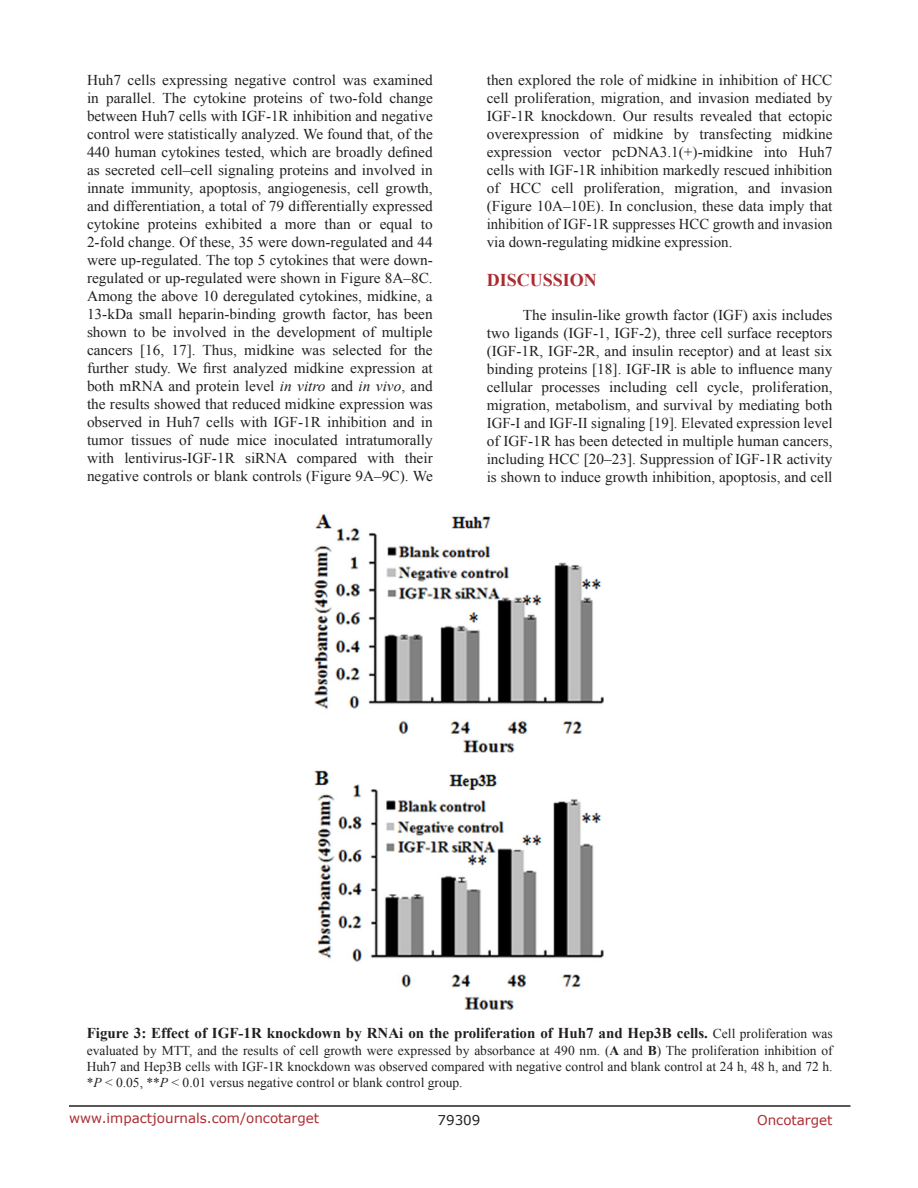
<style>
.page{position:relative;width:918px;height:1188px;background:#fff}
.page>*{position:absolute;margin:0;border:0;box-sizing:border-box;transform-origin:0 0}
.Heading{font:700 18px "Times New Roman";color:#ac2b31}
.BodyText{font:15px/18px "Times New Roman";color:#231f20;text-align:justify}
.FigureText{font:700 15px "Times New Roman";color:#231f20}
.FigureText-2{font:13.5px/16.2px "Times New Roman";color:#231f20;text-align:justify}
.t1{font:13.5px "Verdana";color:#ac2b31}
.t2{font:13.5px "Verdana";color:#231f20}
.s1{font-style:italic}
.s2{font-weight:400;font-size:13.5px}
.s3{font-weight:700}
</style>
<div class="page">
<hr style="left:69px;top:1105px;width:781px;height:2px;background:#231f20">
<img style="left:314px;top:515px;width:290px;height:494px">
<p class="BodyText" style="left:87px;top:71px;width:347px">Huh7 cells expressing negative control was examined in parallel. The cytokine proteins of two-fold change between Huh7 cells with IGF-1R inhibition and negative control were statistically analyzed. We found that, of the 440 human cytokines tested, which are broadly defined as secreted cell–cell signaling proteins and involved in innate immunity, apoptosis, angiogenesis, cell growth, and differentiation, a total of 79 differentially expressed cytokine proteins exhibited a more than or equal to 2-fold change. Of these, 35 were down-regulated and 44 were up-regulated. The top 5 cytokines that were down&shy;regulated or up-regulated were shown in Figure 8A–8C.<br>Among the above 10 deregulated cytokines, midkine, a 13-kDa small heparin-binding growth factor, has been shown to be involved in the development of multiple cancers [16, 17]. Thus, midkine was selected for the further study. We first analyzed midkine expression at both mRNA and protein level <span class="s1">in vitro</span> and <span class="s1">in vivo</span>, and the results showed that reduced midkine expression was observed in Huh7 cells with IGF-1R inhibition and in tumor tissues of nude mice inoculated intratumorally with lentivirus-IGF-1R siRNA compared with their negative controls or blank controls (Figure 9A–9C). We</p>
<p class="BodyText" style="left:487px;top:71px;width:347px">then explored the role of midkine in inhibition of HCC cell proliferation, migration, and invasion mediated by IGF-1R knockdown. Our results revealed that ectopic overexpression of midkine by transfecting midkine expression vector pcDNA3.1(+)-midkine into Huh7 cells with IGF-1R inhibition markedly rescued inhibition of HCC cell proliferation, migration, and invasion (Figure 10A–10E). In conclusion, these data imply that inhibition of IGF-1R suppresses HCC growth and invasion via down-regulating midkine expression.</p>
<p class="Heading" style="left:487px;top:267px;width:112px">DISCUSSION</p>
<p class="BodyText" style="left:487px;top:306px;width:347px;text-indent:36px">The insulin-like growth factor (IGF) axis includes two ligands (IGF-1, IGF-2), three cell surface receptors (IGF-1R, IGF-2R, and insulin receptor) and at least six binding proteins [18]. IGF-IR is able to influence many cellular processes including cell cycle, proliferation, migration, metabolism, and survival by mediating both IGF-I and IGF-II signaling [19]. Elevated expression level of IGF-1R has been detected in multiple human cancers, including HCC [20–23]. Suppression of IGF-1R activity is shown to induce growth inhibition, apoptosis, and cell</p>
<p class="FigureText" style="left:87px;top:1023px;width:747px">Figure 3: Effect of IGF-1R knockdown by RNAi on the proliferation of Huh7 and Hep3B cells. <span class="s2">Cell proliferation was</span></p>
<p class="FigureText-2" style="left:87px;top:1042px;width:747px">evaluated by MTT, and the results of cell growth were expressed by absorbance at 490 nm. (<span class="s3">A</span> and <span class="s3">B</span>) The proliferation inhibition of Huh7 and Hep3B cells with IGF-1R knockdown was observed compared with negative control and blank control at 24 h, 48 h, and 72 h. *<span class="s1">P</span> &lt; 0.05, **<span class="s1">P</span> &lt; 0.01 versus negative control or blank control group.</p>
<p class="t1" style="left:69px;top:1109px;width:252px">www.impactjournals.com/oncotarget</p>
<p class="t2" style="left:438px;top:1111px;width:44px">79309</p>
<p class="t1" style="left:757px;top:1111px;width:77px">Oncotarget</p>
</div>
